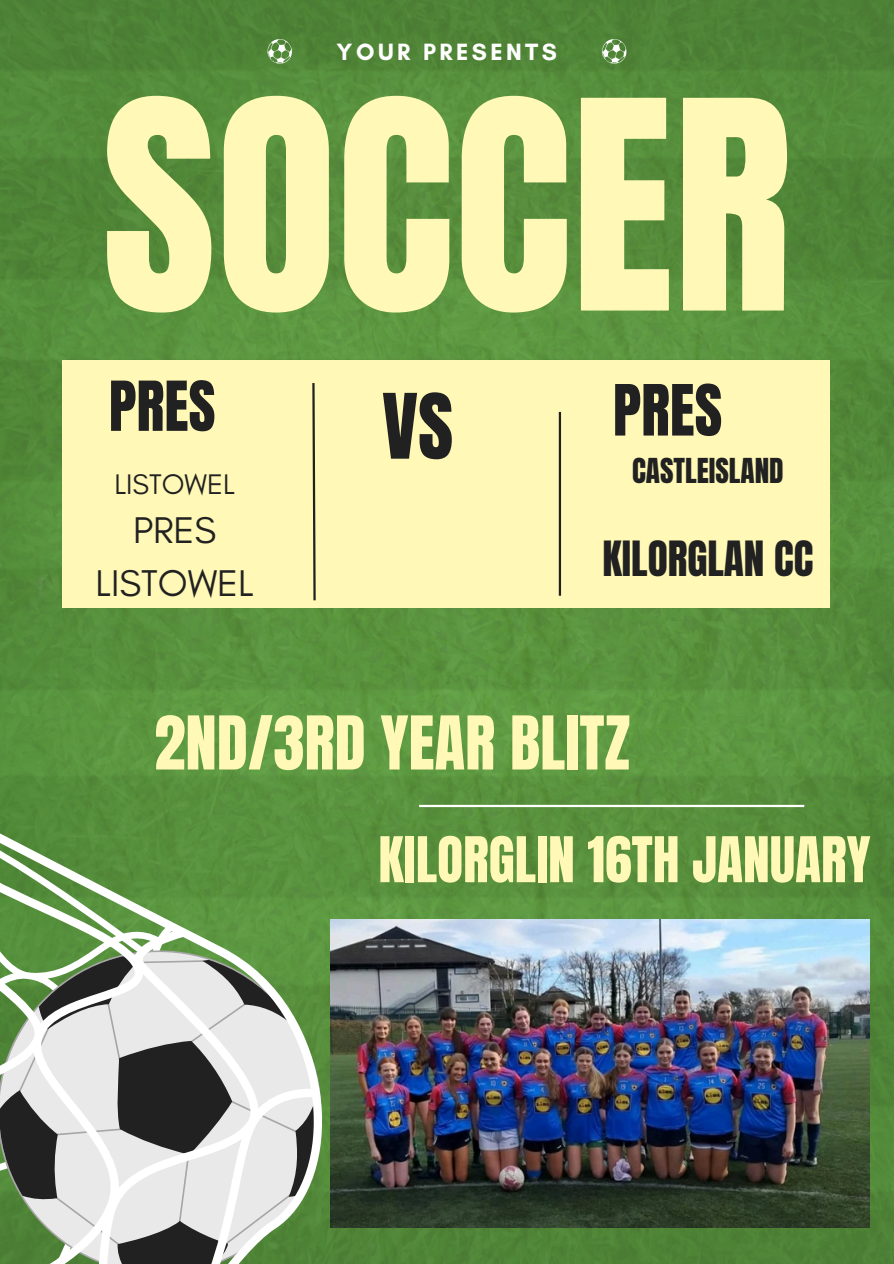
<style>
.page{position:relative;width:894px;height:1264px;background:#fff}
.page>*{position:absolute;margin:0;border:0;box-sizing:border-box;transform-origin:0 0}
.t1{font:247.65px "Anton";color:#fff8b6}
.t2{font:76.5px "Anton";color:#212121}
.t3{font:63px "Anton";color:#fff8b6}
.t4{font:60px "Anton";color:#212121}
.t5{font:58.5px "Anton";color:#212121}
.t6{font:53.55px "Anton";color:#fff8b6}
.t7{font:41.25px "Anton";color:#212121}
.t8{font:37.8px/52.8px "Glacial Indifference";color:#212121;text-align:center}
.t9{font:29.25px "Anton";color:#212121}
.t10{font:28.8px "Glacial Indifference";color:#212121}
.t11{font:700 24px "Glacial Indifference";letter-spacing:.14em;color:#fff}
</style>
<div class="page">
<img style="left:0;top:0;width:893px;height:1263px">
<svg style="left:324px;top:950px;width:15px;height:313px;background:#548b3a"></svg>
<svg style="left:0;top:806px;width:324px;height:457px;background:#94aa89"></svg>
<div style="left:63px;top:360px;width:766px;height:247px;background:#fff8b6"></div>
<svg style="left:312px;top:383px;width:4px;height:218px"></svg>
<hr style="left:558px;top:412px;width:3px;height:183px;background:#212121">
<svg style="left:601px;top:39px;width:25px;height:24px"></svg>
<svg style="left:266px;top:39px;width:26px;height:24px"></svg>
<hr style="left:419px;top:804px;width:385px;height:3px;background:#fff">
<img style="left:330px;top:919px;width:539px;height:308px">
<p class="t11" style="left:336px;top:37px;width:222px">YOUR PRESENTS</p>
<p class="t1" style="left:102px;top:29px;width:691px">SOCCER</p>
<h1 class="t5" style="left:109px;top:364px;width:108px">PRES</h1>
<h5 class="t4" style="left:612px;top:367px;width:111px">PRES</h5>
<p class="t9" style="left:632px;top:449px;width:153px">CASTLEISLAND</p>
<h3 class="t2" style="left:382px;top:371px;width:73px">VS</h3>
<p class="t10" style="left:114px;top:466px;width:122px">LISTOWEL</p>
<p class="t8" style="left:96px;top:503px;width:159px">PRES<br>LISTOWEL</p>
<h2 class="t7" style="left:602px;top:529px;width:212px">KILORGLAN CC</h2>
<p class="t3" style="left:154px;top:697px;width:477px">2ND/3RD YEAR BLITZ</p>
<h6 class="t6" style="left:378px;top:821px;width:493px">KILORGLIN 16TH JANUARY</h6>
</div>
